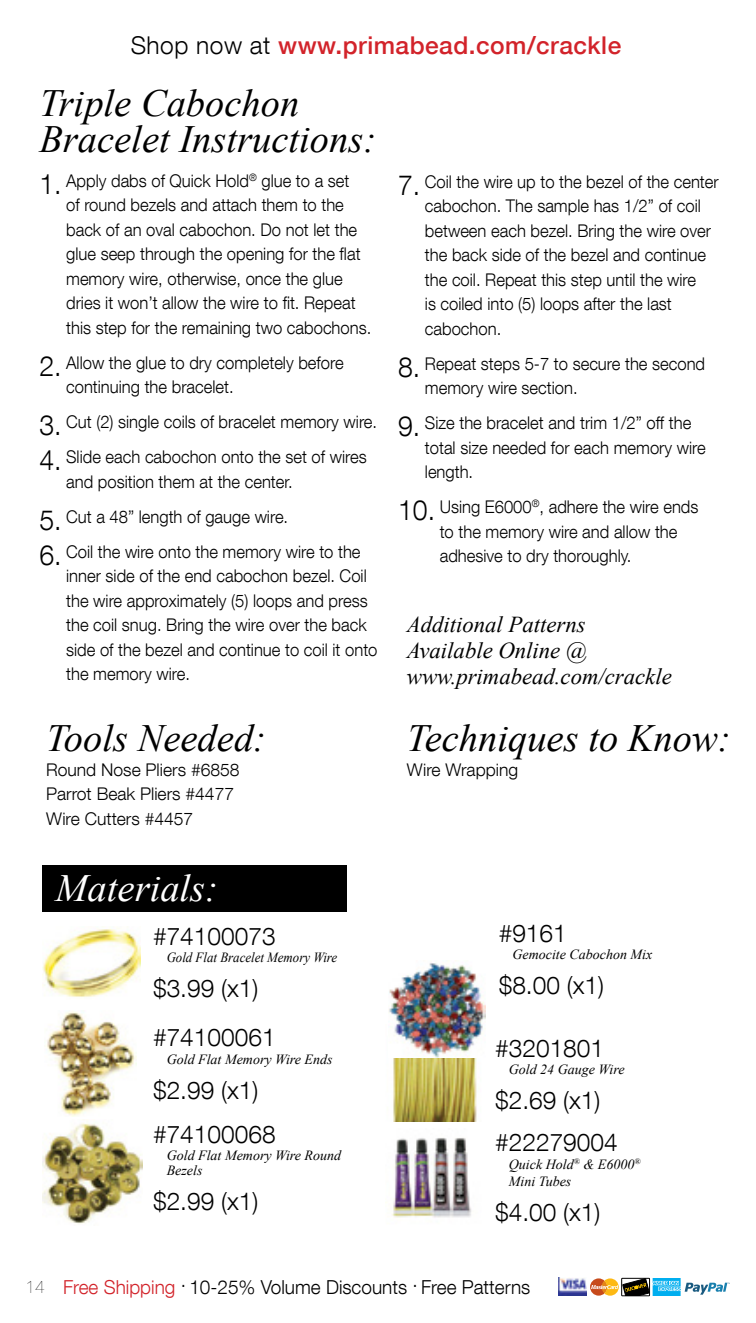
<style>
.page{position:relative;width:756px;height:1323px;background:#fff}
.page>*{position:absolute;margin:0;border:0;box-sizing:border-box;transform-origin:0 0}
.t1{font:italic 38.5px/35.9px "Times New Roman";color:#000}
.t2{font:italic 38.5px "Times New Roman";color:#fff}
.t3{font:300 24.5px/49.4px "Helvetica Neue LT Com";color:#000}
.t4{font:500 24.5px "Helvetica Neue LT Com";letter-spacing:.02em;color:#d2232a}
.t5{font:italic 22.75px/26.2px "Times New Roman";color:#000}
.t6{font:300 19.25px "Helvetica Neue LT Com";color:#000}
.t7{font:300 17.5px/24.5px "Helvetica Neue LT Com";color:#000;scale:.95 1}
.t8{font:300 17.5px/24.5px "Helvetica Neue LT Com";color:#000}
.t9{font:200 17.5px "Helvetica Neue LT Com";color:#000}
.t10{font:italic 14px/14.9px "Times New Roman";color:#000}
.t11{font:italic 14px "Times New Roman";color:#000;scale:.92 1}
.s1{font-weight:300;color:#000}
.s2{font-size:28px}
.s3{color:#d2232a}
</style>
<div class="page">
<svg style="left:591px;top:1278px;width:139px;height:18px"></svg>
<img style="left:559px;top:1278px;width:28px;height:17px">
<div style="left:43px;top:865px;width:304px;height:46px;background:#000"></div>
<img style="left:43px;top:926px;width:97px;height:72px">
<img style="left:46px;top:1011px;width:90px;height:106px">
<img style="left:43px;top:1123px;width:99px;height:101px">
<img style="left:393px;top:1057px;width:84px;height:65px">
<img style="left:385px;top:1138px;width:87px;height:80px">
<img style="left:389px;top:960px;width:97px;height:97px">
<h2 class="t4" style="left:131px;top:31px;width:492px"><span class="s1">Shop now at</span> www.primabead.com/crackle</h2>
<h1 class="t1" style="left:39px;top:84px;width:338px">Triple Cabochon<br>Bracelet Instructions:</h1>
<p class="t7" style="left:66px;top:168px;width:323px;text-indent:-27px"><span class="s2">1.</span> Apply dabs of Quick Hold<sup>®</sup> glue to a set<br>of round bezels and attach them to the back of an oval cabochon. Do not let the glue seep through the opening for the flat memory wire, otherwise, once the glue dries it won’t allow the wire to fit. Repeat this step for the remaining two cabochons.</p>
<p class="t7" style="left:66px;top:350px;width:294px;text-indent:-27px"><span class="s2">2.</span> Allow the glue to dry completely before continuing the bracelet.</p>
<p class="t7" style="left:39px;top:409px;width:357px"><span class="s2">3.</span> Cut (2) single coils of bracelet memory wire.</p>
<p class="t7" style="left:66px;top:444px;width:318px;text-indent:-27px"><span class="s2">4.</span> Slide each cabochon onto the set of wires and position them at the center.</p>
<p class="t7" style="left:39px;top:504px;width:263px"><span class="s2">5.</span> Cut a 48” length of gauge wire.</p>
<p class="t7" style="left:66px;top:539px;width:329px;text-indent:-27px"><span class="s2">6.</span> Coil the wire onto the memory wire to the inner side of the end cabochon bezel. Coil the wire approximately (5) loops and press the coil snug. Bring the wire over the back side of the bezel and continue to coil it onto the memory wire.</p>
<h1 class="t1" style="left:46px;top:720px;width:221px">Tools Needed:</h1>
<p class="t8" style="left:46px;top:757px;width:195px">Round Nose Pliers #6858<br>Parrot Beak Pliers #4477<br>Wire Cutters #4457</p>
<h1 class="t2" style="left:56px;top:862px;width:164px">Materials:</h1>
<h2 class="t3" style="left:153px;top:911px;width:124px">#74100073</h2>
<p class="t11" style="left:167px;top:948px;width:187px">Gold Flat Bracelet Memory Wire</p>
<h2 class="t3" style="left:153px;top:963px;width:124px">$3.99 (x1) #74100061</h2>
<p class="t10" style="left:167px;top:1052px;width:167px">Gold Flat Memory Wire Ends</p>
<h2 class="t3" style="left:153px;top:1068px;width:124px;line-height:44.1px">$2.99 (x1) #74100068</h2>
<p class="t10" style="left:167px;top:1148px;width:176px">Gold Flat Memory Wire Round<br>Bezels</p>
<h2 class="t3" style="left:153px;top:1176px;width:107px">$2.99 (x1)</h2>
<p class="t7" style="left:425px;top:169px;width:311px;text-indent:-27px"><span class="s2">7.</span> Coil the wire up to the bezel of the center cabochon. The sample has 1/2” of coil between each bezel. Bring the wire over the back side of the bezel and continue the coil. Repeat this step until the wire<br>is coiled into (5) loops after the last cabochon.</p>
<p class="t7" style="left:425px;top:351px;width:296px;text-indent:-27px"><span class="s2">8.</span> Repeat steps 5-7 to secure the second memory wire section.</p>
<p class="t7" style="left:425px;top:410px;width:297px;text-indent:-27px"><span class="s2">9.</span> Size the bracelet and trim 1/2” off the total size needed for each memory wire length.</p>
<p class="t7" style="left:440px;top:494px;width:274px;text-indent:-42px"><span class="s2">10.</span> Using E6000<sup>®</sup>, adhere the wire ends to the memory wire and allow the adhesive to dry thoroughly.</p>
<h3 class="t5" style="left:407px;top:610px;width:266px">Additional Patterns<br>Available Online @ www.primabead.com/crackle</h3>
<h1 class="t1" style="left:407px;top:720px;width:325px">Techniques to Know:</h1>
<p class="t8" style="left:407px;top:757px;width:113px">Wire Wrapping</p>
<h2 class="t3" style="left:499px;top:908px;width:70px">#9161</h2>
<p class="t10" style="left:512px;top:947px;width:141px">Gemocite Cabochon Mix</p>
<h2 class="t3" style="left:499px;top:960px;width:107px">$8.00 (x1)</h2>
<h2 class="t3" style="left:495px;top:1023px;width:110px">#3201801</h2>
<p class="t10" style="left:509px;top:1062px;width:117px">Gold 24 Gauge Wire</p>
<h2 class="t3" style="left:495px;top:1079px;width:124px;line-height:42.2px">$2.69 (x1) #22279004</h2>
<p class="t10" style="left:509px;top:1155px;width:133px;line-height:17.5px">Quick Hold<sup>®</sup> &amp; E6000<sup>®<br></sup>Mini Tubes</p>
<h2 class="t3" style="left:495px;top:1187px;width:107px">$4.00 (x1)</h2>
<p class="t9" style="left:25px;top:1277px;width:21px">14</p>
<p class="t6" style="left:63px;top:1275px;width:469px"><span class="s3">Free Shipping</span> . 10-25% Volume Discounts . Free Patterns</p>
</div>
